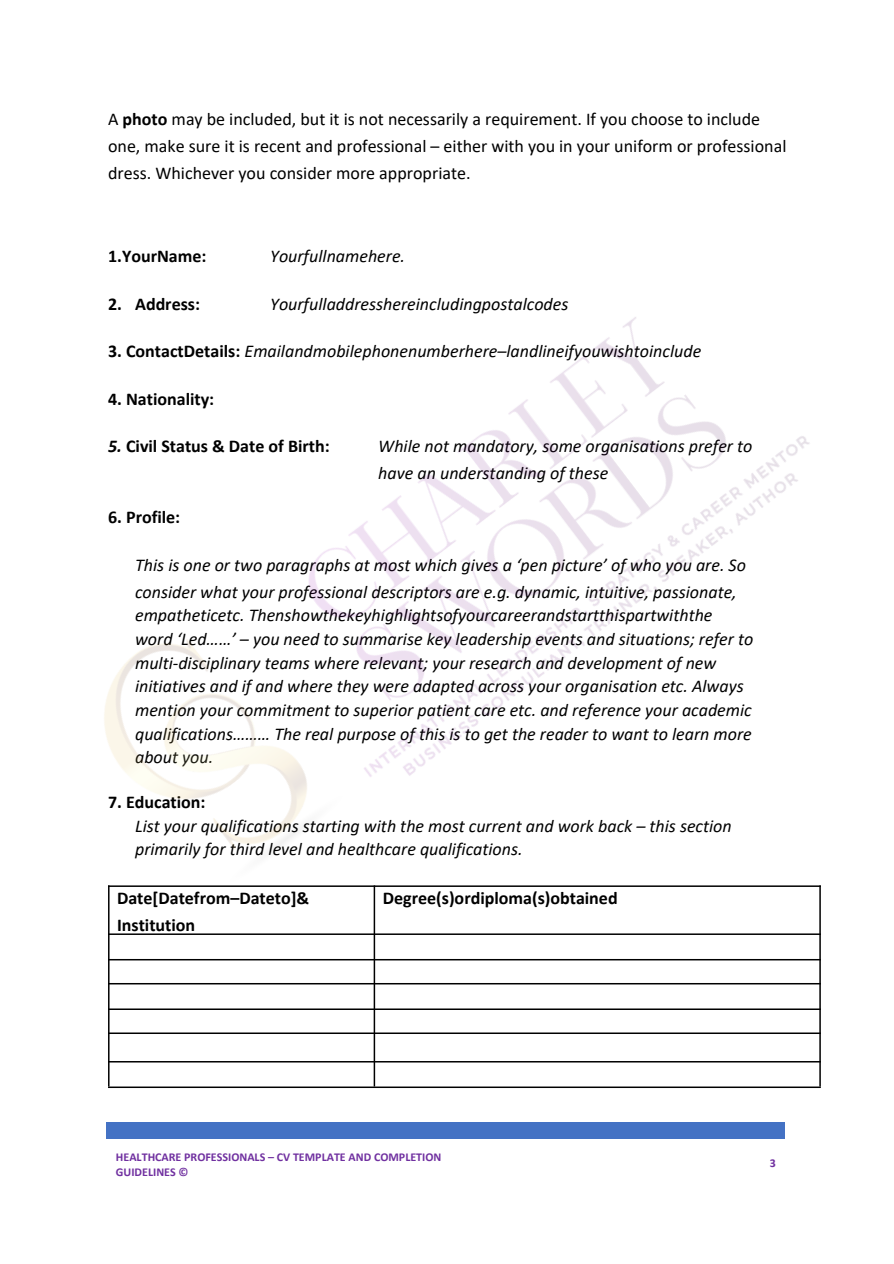
<style>
.page{position:relative;width:894px;height:1264px;background:#fff}
.page>*{position:absolute;margin:0;border:0;box-sizing:border-box;transform-origin:0 0}
.t1{font:italic 18px/23.7px "Calibri";color:#000}
.t2{font:18px/27px "Calibri";color:#000}
.t3{font:700 18px/27px "Calibri";color:#000}
.t4{font:700 12px "Calibri";color:#7030a0}
.s1{font-weight:700}
.s2{font-weight:700;font-style:normal}
.s3{font-style:italic}
</style>
<div class="page">
<div style="left:107px;top:1122px;width:341px;height:17px;background:#4472c4"></div>
<div style="left:448px;top:1122px;width:336px;height:17px;background:#4472c4"></div>
<hr style="left:108px;top:885px;width:1px;height:201px;background:#000">
<hr style="left:373px;top:885px;width:2px;height:201px;background:#000">
<hr style="left:819px;top:885px;width:1px;height:201px;background:#000">
<hr style="left:108px;top:1008px;width:712px;height:1px;background:#000">
<hr style="left:108px;top:1032px;width:712px;height:1px;background:#000">
<hr style="left:108px;top:1060px;width:712px;height:2px;background:#000">
<hr style="left:108px;top:1086px;width:712px;height:1px;background:#000">
<img style="left:104px;top:317px;width:717px;height:688px">
<h2 class="t2" style="left:108px;top:107px;width:679px">A <span class="s1">photo</span> may be included, but it is not necessarily a requirement. If you choose to include one, make sure it is recent and professional – either with you in your uniform or professional dress. Whichever you consider more appropriate.</h2>
<p class="t3" style="left:108px;top:244px;width:100px">1.YourName:</p>
<h2 class="t1" style="left:270px;top:246px;width:136px">Yourfullnamehere.</h2>
<p class="t3" style="left:108px;top:292px;width:15px">2.</p>
<h1 class="t3" style="left:135px;top:292px;width:66px">Address:</h1>
<h2 class="t1" style="left:270px;top:293px;width:300px">Yourfulladdresshereincludingpostalcodes</h2>
<h1 class="t1" style="left:108px;top:341px;width:594px"><span class="s2">3. ContactDetails:</span> Emailandmobilephonenumberhere–landlineifyouwishtoinclude</h1>
<h1 class="t3" style="left:108px;top:387px;width:108px">4. Nationality:</h1>
<h2 class="t3" style="left:108px;top:434px;width:223px"><span class="s3">5.</span> Civil Status &amp; Date of Birth:</h2>
<h2 class="t1" style="left:378px;top:434px;width:375px;line-height:27px">While not mandatory, some organisations prefer to have an understanding of these</h2>
<h1 class="t3" style="left:108px;top:505px;width:74px">6. Profile:</h1>
<h1 class="t1" style="left:135px;top:552px;width:612px;line-height:27px">This is one or two paragraphs at most which gives a ‘pen picture’ of who you are. So consider what your professional descriptors are e.g. dynamic, intuitive, passionate,</h1>
<h1 class="t1" style="left:135px;top:605px;width:619px">empatheticetc. Thenshowthekeyhighlightsofyourcareerandstartthispartwiththe word ‘Led……’ – you need to summarise key leadership events and situations; refer to multi-disciplinary teams where relevant; your research and development of new initiatives and if and where they were adapted across your organisation etc. Always mention your commitment to superior patient care etc. and reference your academic qualifications……… The real purpose of this is to get the reader to want to learn more about you.</h1>
<h2 class="t3" style="left:108px;top:790px;width:99px">7. Education:</h2>
<h1 class="t1" style="left:135px;top:815px;width:598px">List your qualifications starting with the most current and work back – this section primarily for third level and healthcare qualifications.</h1>
<h2 class="t3" style="left:117px;top:886px;width:194px">Date[Datefrom–Dateto]&amp;<br>Institution</h2>
<h1 class="t3" style="left:383px;top:886px;width:236px">Degree(s)ordiploma(s)obtained</h1>
<h1 class="t4" style="left:116px;top:1152px;width:327px">HEALTHCARE PROFESSIONALS – CV TEMPLATE AND COMPLETION</h1>
<h1 class="t4" style="left:116px;top:1166px;width:74px">GUIDELINES ©</h1>
<p class="t4" style="left:769px;top:1158px;width:8px">3</p>
</div>
